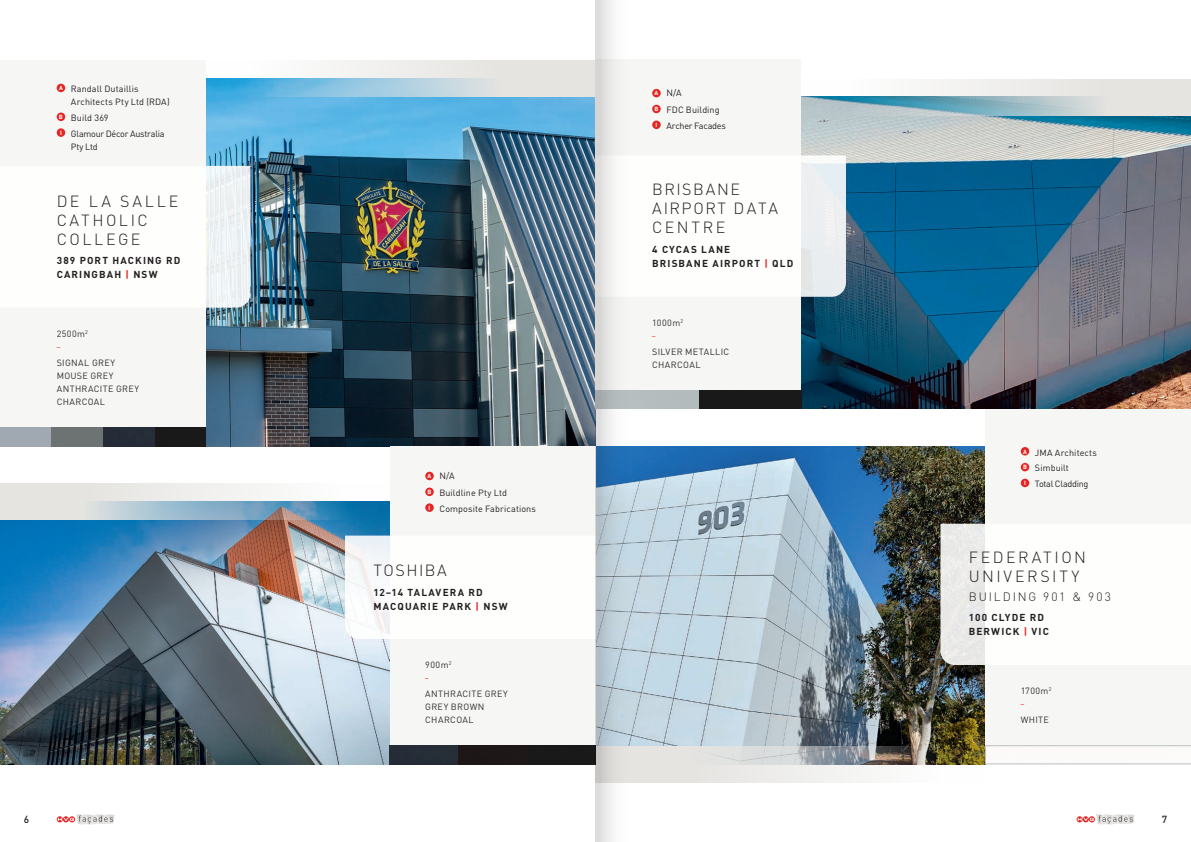
<style>
.page{position:relative;width:1191px;height:842px;background:#fff}
.page>*{position:absolute;margin:0;border:0;box-sizing:border-box;transform-origin:0 0}
.t1{font:300 16px/19px "DIN";letter-spacing:.15em;color:#231f20}
.t2{font:300 16px/19px "DIN";letter-spacing:.11em;color:#231f20}
.t3{font:300 16px "DIN";letter-spacing:.095em;color:#231f20}
.t4{font:300 12px "DIN";letter-spacing:.15em;color:#231f20}
.t5{font:500 10.2px "DIN";color:#231f20}
.t6{font:700 10px/14px "DIN";letter-spacing:.11em;color:#231f20}
.t7{font:9px/16.8px "DIN";letter-spacing:.01em;color:#231f20}
.t8{font:9px/13px "DIN";letter-spacing:.04em;color:#312f30}
.t9{font:9px/15.8px "DIN";letter-spacing:-.025em;color:#231f20}
.t10{font:9px "DIN";letter-spacing:-.03em;color:#231f20}
.t11{font:900 5.2px "DIN";color:#e5352c}
.s1{color:#e42625}
.s2{font-weight:700;font-size:6px;color:#fff}
</style>
<div class="page">
<img style="left:643px;top:446px;width:342px;height:300px">
<img style="left:206px;top:97px;width:389px;height:349px">
<div style="left:0;top:60px;width:206px;height:368px;background:#f6f6f5"></div>
<svg style="left:206px;top:60px;width:389px;height:37px"></svg>
<img style="left:0;top:520px;width:390px;height:244px">
<div style="left:390px;top:446px;width:205px;height:300px;background:#f6f6f5"></div>
<svg style="left:0;top:483px;width:390px;height:37px"></svg>
<div style="left:985px;top:409px;width:206px;height:337px;background:#f6f6f5"></div>
<img style="left:801px;top:116px;width:390px;height:293px">
<div style="left:595px;top:60px;width:206px;height:349px;background:#f6f6f5"></div>
<svg style="left:801px;top:79px;width:390px;height:37px"></svg>
<svg style="left:643px;top:746px;width:342px;height:36px"></svg>
<img style="left:0;top:428px;width:206px;height:18px">
<img style="left:390px;top:746px;width:205px;height:18px">
<div style="left:51px;top:428px;width:52px;height:18px;background:#6e7474"></div>
<div style="left:698px;top:390px;width:103px;height:19px;background:#19191a"></div>
<svg style="left:985px;top:745px;width:206px;height:19px"></svg>
<svg style="left:57px;top:814px;width:57px;height:10px"></svg>
<svg style="left:1076px;top:814px;width:58px;height:10px"></svg>
<div style="left:425px;top:472px;width:9px;height:8px;background:#e42625;border-radius:50%"></div>
<div style="left:425px;top:488px;width:9px;height:8px;background:#e42625;border-radius:50%"></div>
<div style="left:425px;top:503px;width:9px;height:9px;background:#e42625;border-radius:50%"></div>
<svg style="left:206px;top:166px;width:44px;height:142px"></svg>
<div style="left:57px;top:84px;width:8px;height:8px;background:#e42625;border-radius:50%"></div>
<div style="left:57px;top:113px;width:8px;height:8px;background:#e42625;border-radius:50%"></div>
<div style="left:57px;top:128px;width:8px;height:9px;background:#e42625;border-radius:50%"></div>
<svg style="left:345px;top:536px;width:45px;height:103px"></svg>
<svg style="left:801px;top:155px;width:45px;height:142px"></svg>
<div style="left:652px;top:89px;width:8px;height:8px;background:#e42625;border-radius:50%"></div>
<div style="left:652px;top:105px;width:8px;height:8px;background:#e42625;border-radius:50%"></div>
<div style="left:652px;top:121px;width:8px;height:8px;background:#e42625;border-radius:50%"></div>
<svg style="left:940px;top:524px;width:45px;height:141px"></svg>
<div style="left:1020px;top:447px;width:9px;height:8px;background:#e42625;border-radius:50%"></div>
<div style="left:1020px;top:463px;width:9px;height:8px;background:#e42625;border-radius:50%"></div>
<div style="left:1020px;top:479px;width:9px;height:8px;background:#e42625;border-radius:50%"></div>
<svg style="left:595px;top:0;width:48px;height:842px"></svg>
<p class="t7" style="left:71px;top:82px;width:100px;line-height:13px;text-indent:-12px"><sup>A</sup> Randall Dutaillis<br>Architects Pty Ltd (RDA)</p>
<p class="t9" style="left:59px;top:110px;width:107px"><sup>B</sup> Build 369<br><sup>I</sup> Glamour Décor Australia</p>
<p class="t7" style="left:71px;top:138px;width:28px">Pty Ltd</p>
<h1 class="t1" style="left:57px;top:191px;width:123px">DE LA SALLE<br>CATHOLIC<br>COLLEGE</h1>
<p class="t6" style="left:57px;top:253px;width:125px">389 PORT HACKING RD<br>CARINGBAH <span class="s1">|</span> NSW</p>
<p class="t8" style="left:57px;top:327px;width:33px">2500m<sup>2</sup></p>
<p class="t11" style="left:57px;top:341px;width:5px">_</p>
<p class="t8" style="left:57px;top:356px;width:84px">SIGNAL GREY<br>MOUSE GREY<br>ANTHRACITE GREY<br>CHARCOAL</p>
<p class="t7" style="left:427px;top:467px;width:81px"><span class="s2">A</span> N/A<br><sup>B</sup> Buildline Pty Ltd</p>
<p class="t7" style="left:428px;top:500px;width:109px"><sup>I</sup> Composite Fabrications</p>
<h1 class="t3" style="left:373px;top:561px;width:75px">TOSHIBA</h1>
<p class="t6" style="left:373px;top:585px;width:136px">12–14 TALAVERA RD<br>MACQUARIE PARK <span class="s1">|</span> NSW</p>
<p class="t8" style="left:425px;top:658px;width:28px">900m<sup>2</sup></p>
<p class="t11" style="left:425px;top:673px;width:5px">_</p>
<p class="t8" style="left:425px;top:687px;width:84px">ANTHRACITE GREY<br>GREY BROWN<br>CHARCOAL</p>
<p class="t7" style="left:654px;top:85px;width:67px"><span class="s2">A</span> N/A<br><sup>B</sup> FDC Building</p>
<p class="t10" style="left:655px;top:120px;width:72px"><sup>I</sup> Archer Facades</p>
<h1 class="t2" style="left:652px;top:180px;width:127px">BRISBANE<br>AIRPORT DATA<br>CENTRE</h1>
<p class="t6" style="left:652px;top:242px;width:142px">4 CYCAS LANE<br>BRISBANE AIRPORT <span class="s1">|</span> QLD</p>
<p class="t8" style="left:652px;top:316px;width:33px">1000m<sup>2</sup></p>
<p class="t11" style="left:652px;top:330px;width:5px">_</p>
<p class="t8" style="left:652px;top:345px;width:79px">SILVER METALLIC<br>CHARCOAL</p>
<p class="t7" style="left:1023px;top:444px;width:76px;line-height:15.8px"><sup>A</sup> JMA Architects<br><sup>B</sup> Simbuilt<br><sup>I</sup> Total Cladding</p>
<h1 class="t1" style="left:969px;top:548px;width:119px">FEDERATION<br>UNIVERSITY</h1>
<h2 class="t4" style="left:969px;top:590px;width:144px">BUILDING 901 &amp; 903</h2>
<p class="t6" style="left:969px;top:610px;width:81px">100 CLYDE RD<br>BERWICK <span class="s1">|</span> VIC</p>
<p class="t8" style="left:1020px;top:684px;width:32px">1700m<sup>2</sup></p>
<p class="t11" style="left:1020px;top:699px;width:5px">_</p>
<p class="t8" style="left:1020px;top:713px;width:30px">WHITE</p>
<p class="t5" style="left:24px;top:812px;width:7px">6</p>
<p class="t5" style="left:1161px;top:812px;width:7px">7</p>
</div>
